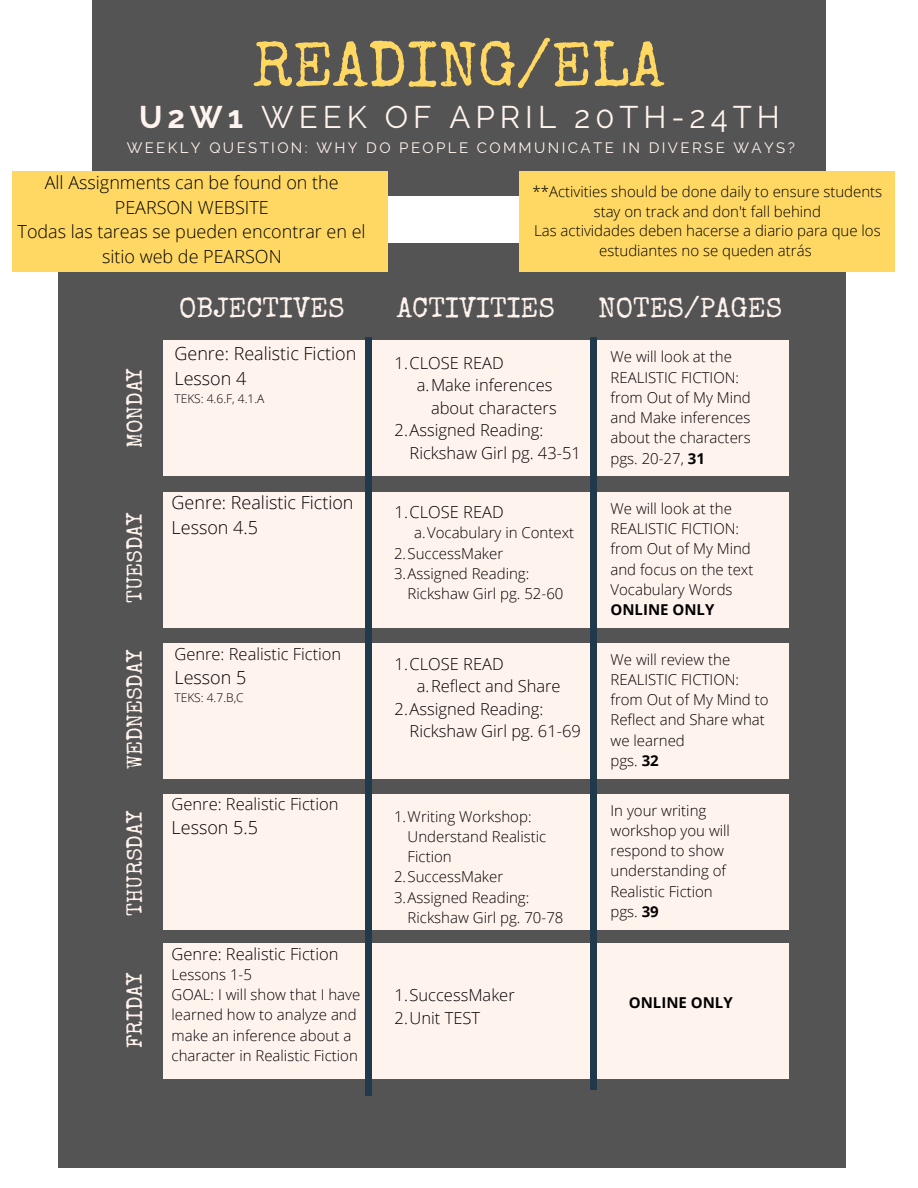
<style>
.page{position:relative;width:918px;height:1188px;background:#fff}
.page>*{position:absolute;margin:0;border:0;box-sizing:border-box;transform-origin:0 0}
.t1{font:63px "Special Elite";color:#ffd864}
.t2{font:31.2px "Raleway";letter-spacing:.16em;color:#fff3ed}
.t3{font:28.05px "Special Elite";color:#fff3ed}
.t4{font:21.75px "Special Elite";color:#fff3ed}
.t5{font:300 18px/24.8px "Open Sans";color:#000}
.t6{font:300 16.5px/22.5px "Open Sans";color:#000}
.t7{font:300 15px/20.2px "Open Sans";color:#000}
.t8{font:15px "Raleway";letter-spacing:.16em;color:#fff3ed}
.t9{font:700 15px "Open Sans";color:#000}
.t10{font:300 12px "Open Sans";color:#000}
.s1{font-weight:700}
</style>
<div class="page">
<svg style="left:825px;top:53px;width:1px;height:39px"></svg>
<div style="left:92px;top:0;width:733px;height:196px;background:#545454"></div>
<div style="left:59px;top:243px;width:786px;height:925px;background:#545454"></div>
<div style="left:163px;top:341px;width:625px;height:135px;background:#fff3ed"></div>
<div style="left:163px;top:492px;width:625px;height:135px;background:#fff3ed"></div>
<div style="left:163px;top:643px;width:625px;height:135px;background:#fff3ed"></div>
<div style="left:163px;top:794px;width:625px;height:135px;background:#fff3ed"></div>
<div style="left:163px;top:943px;width:626px;height:135px;background:#fff3ed"></div>
<div style="left:366px;top:337px;width:6px;height:759px;background:#203a4b"></div>
<div style="left:591px;top:337px;width:5px;height:753px;background:#203a4b"></div>
<div style="left:12px;top:171px;width:376px;height:101px;background:#ffd864"></div>
<div style="left:519px;top:171px;width:376px;height:101px;background:#ffd864"></div>
<h1 class="t1" style="left:253px;top:41px;width:413px">READING/ELA</h1>
<h2 class="t2" style="left:139px;top:98px;width:642px"><span class="s1">U2W1</span> WEEK OF APRIL 20TH-24TH</h2>
<p class="t8" style="left:127px;top:139px;width:670px">WEEKLY QUESTION: WHY DO PEOPLE COMMUNICATE IN DIVERSE WAYS?</p>
<p class="t5" style="left:18px;top:169px;width:350px;text-align:center">All Assignments can be found on the<br>PEARSON WEBSITE<br>Todas las tareas se pueden encontrar en el sitio web de PEARSON</p>
<p class="t7" style="left:533px;top:181px;width:351px;line-height:19.8px;text-align:center">**Activities should be done daily to ensure students stay on track and don't fall behind<br>Las actividades deben hacerse a diario para que los estudiantes no se queden atrás</p>
<h3 class="t4" style="left:127px;top:448px;width:82px;rotate:-90deg">MONDAY</h3>
<h3 class="t4" style="left:127px;top:603px;width:92px;rotate:-90deg">TUESDAY</h3>
<h3 class="t4" style="left:127px;top:769px;width:121px;rotate:-90deg">WEDNESDAY</h3>
<h3 class="t4" style="left:127px;top:916px;width:107px;rotate:-90deg">THURSDAY</h3>
<h3 class="t4" style="left:127px;top:1048px;width:77px;rotate:-90deg">FRIDAY</h3>
<h3 class="t3" style="left:179px;top:297px;width:167px">OBJECTIVES</h3>
<h3 class="t3" style="left:397px;top:297px;width:160px">ACTIVITIES</h3>
<h3 class="t3" style="left:598px;top:297px;width:186px">NOTES/PAGES</h3>
<p class="t5" style="left:174px;top:341px;width:183px">Genre: Realistic Fiction<br>Lesson 4</p>
<p class="t10" style="left:174px;top:390px;width:92px">TEKS: 4.6.F, 4.1.A</p>
<p class="t5" style="left:172px;top:490px;width:183px">Genre: Realistic Fiction<br>Lesson 4.5</p>
<p class="t6" style="left:174px;top:642px;width:168px">Genre: Realistic Fiction</p>
<p class="t5" style="left:174px;top:664px;width:73px">Lesson 5</p>
<p class="t10" style="left:174px;top:689px;width:71px">TEKS: 4.7.B,C</p>
<p class="t6" style="left:172px;top:793px;width:168px">Genre: Realistic Fiction</p>
<p class="t5" style="left:172px;top:815px;width:88px">Lesson 5.5</p>
<p class="t6" style="left:172px;top:942px;width:168px">Genre: Realistic Fiction</p>
<p class="t7" style="left:172px;top:964px;width:190px">Lessons 1-5<br>GOAL: I will show that I have learned how to analyze and make an inference about a character in Realistic Fiction</p>
<p class="t6" style="left:395px;top:351px;width:111px">1.CLOSE READ</p>
<p class="t6" style="left:417px;top:374px;width:137px">a.Make inferences</p>
<p class="t6" style="left:431px;top:396px;width:127px">about characters</p>
<p class="t6" style="left:395px;top:419px;width:150px">2.Assigned Reading:</p>
<p class="t6" style="left:410px;top:441px;width:173px">Rickshaw Girl pg. 43-51</p>
<p class="t6" style="left:395px;top:501px;width:111px">1.CLOSE READ</p>
<p class="t7" style="left:394px;top:523px;width:182px;text-indent:20px">a.Vocabulary in Context<br>2.SuccessMaker<br>3.Assigned Reading:</p>
<p class="t7" style="left:408px;top:583px;width:157px">Rickshaw Girl pg. 52-60</p>
<p class="t6" style="left:395px;top:652px;width:111px">1.CLOSE READ</p>
<p class="t6" style="left:417px;top:675px;width:145px">a.Reflect and Share</p>
<p class="t6" style="left:395px;top:697px;width:150px">2.Assigned Reading:</p>
<p class="t6" style="left:410px;top:720px;width:173px">Rickshaw Girl pg. 61-69</p>
<p class="t7" style="left:394px;top:806px;width:139px">1.Writing Workshop:</p>
<p class="t7" style="left:408px;top:826px;width:140px">Understand Realistic</p>
<p class="t7" style="left:408px;top:846px;width:46px">Fiction</p>
<p class="t7" style="left:394px;top:866px;width:111px">2.SuccessMaker</p>
<p class="t7" style="left:394px;top:887px;width:137px">3.Assigned Reading:</p>
<p class="t7" style="left:408px;top:907px;width:157px">Rickshaw Girl pg. 70-78</p>
<p class="t6" style="left:395px;top:984px;width:122px">1.SuccessMaker<br>2.Unit TEST</p>
<p class="t7" style="left:611px;top:346px;width:142px">We will look at the<br>REALISTIC FICTION: from Out of My Mind and Make inferences about the characters pgs. 20-27, <span class="s1">31</span></p>
<p class="t7" style="left:611px;top:498px;width:144px">We will look at the<br>REALISTIC FICTION: from Out of My Mind and focus on the text<br>Vocabulary Words</p>
<p class="t9" style="left:611px;top:599px;width:105px">ONLINE ONLY</p>
<p class="t7" style="left:611px;top:649px;width:160px">We will review the<br>REALISTIC FICTION: from Out of My Mind to<br>Reflect and Share what we learned<br>pgs. <span class="s1">32</span></p>
<p class="t7" style="left:611px;top:800px;width:121px">In your writing workshop you will respond to show understanding of<br>Realistic Fiction pgs. <span class="s1">39</span></p>
<p class="t9" style="left:629px;top:992px;width:105px">ONLINE ONLY</p>
</div>
